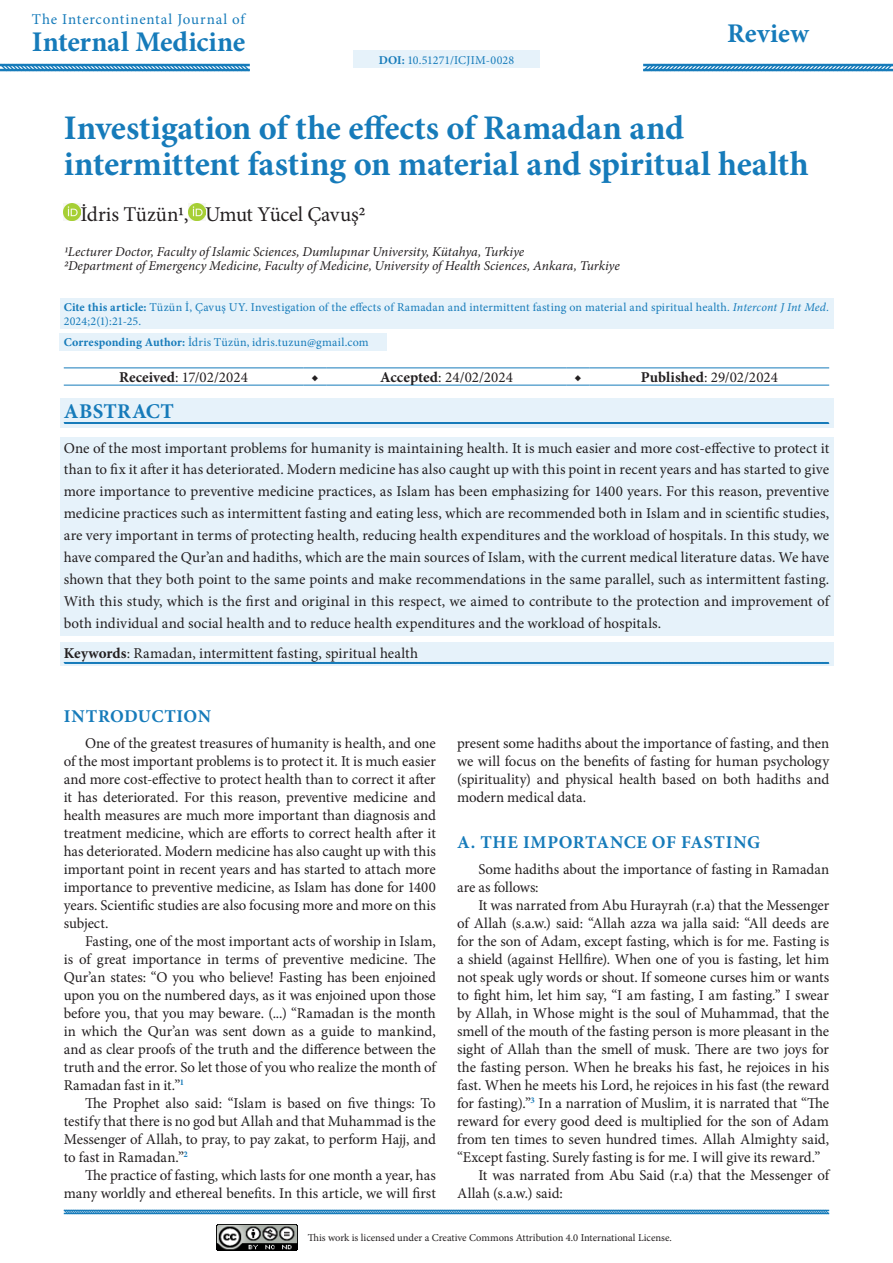
<style>
.page{position:relative;width:893px;height:1263px;background:#fff}
.page>*{position:absolute;margin:0;border:0;box-sizing:border-box;transform-origin:0 0}
.Makale_Başlığı{font:700 34.5px/36px "Minion Pro";letter-spacing:-.005em;color:#167bba}
.t1{font:700 28.5px "Minion Pro";letter-spacing:-.005em;color:#167bba}
.t2{font:700 27px "Minion Pro";letter-spacing:.01em;color:#167bba}
.Yazarlar{font:21px "Minion Pro";letter-spacing:-.015em;color:#231f20}
.Abstract_Başlık{font:700 21px "Minion Pro";letter-spacing:.015em;color:#167bba}
._1__BAŞLIK{font:700 18px "Minion Pro";letter-spacing:.035em;color:#167bba}
._1__BAŞLIK-2{font:700 18px "Minion Pro";letter-spacing:.015em;color:#167bba}
.Ana_metin{font:15px/18px "Minion Pro";color:#231f20;text-align:justify}
.Abstract{font:15px/21.9px "Minion Pro";letter-spacing:.005em;color:#231f20;text-align:justify}
.Table-Figure{font:15px "Minion Pro";color:#231f20}
.Abstract_Keywords{font:15px "Minion Pro";letter-spacing:.02em;color:#231f20}
.t3{font:15px "Minion Pro";letter-spacing:.05em;color:#167bba}
.Table-Figure-2{font:700 15px "Minion Pro";color:#231f20}
.Kurumlar{font:italic 13.5px "Minion Pro";color:#231f20}
.Cite{font:12px/13.5px "Minion Pro";letter-spacing:.02em;color:#167bba}
.t4{font:10.5px "Minion Pro";letter-spacing:-.005em;color:#231f20}
.s1{font-weight:700}
.s2{font-style:italic}
</style>
<div class="page">
<img style="left:216px;top:1225px;width:81px;height:25px">
<svg style="left:63px;top:1209px;width:767px;height:6px;background:#63a6d0"></svg>
<svg style="left:0;top:63px;width:250px;height:9px;background:#5ba2ce"></svg>
<svg style="left:643px;top:63px;width:250px;height:9px;background:#5ba2ce"></svg>
<img style="left:64px;top:204px;width:17px;height:17px">
<img style="left:188px;top:204px;width:17px;height:17px">
<div style="left:60px;top:398px;width:773px;height:30px;background:#e6f2fa"></div>
<hr style="left:63px;top:422px;width:766px;height:2px;background:#167bba">
<div style="left:60px;top:437px;width:773px;height:199px;background:#e6f2fa"></div>
<div style="left:60px;top:643px;width:773px;height:23px;background:#e6f2fa"></div>
<hr style="left:63px;top:662px;width:766px;height:2px;background:#197cbb">
<div style="left:353px;top:51px;width:187px;height:17px;background:#e6f2fa"></div>
<div style="left:60px;top:298px;width:773px;height:31px;background:#e6f2fa"></div>
<div style="left:60px;top:333px;width:327px;height:18px;background:#e6f2fa"></div>
<hr style="left:64px;top:368px;width:239px;height:1px;background:#167bba">
<svg style="left:303px;top:368px;width:24px;height:1px"></svg>
<hr style="left:327px;top:368px;width:239px;height:1px;background:#167bba">
<svg style="left:566px;top:368px;width:24px;height:1px"></svg>
<hr style="left:590px;top:368px;width:239px;height:1px;background:#167bba">
<hr style="left:64px;top:385px;width:239px;height:1px;background:#167bba">
<svg style="left:303px;top:385px;width:24px;height:1px"></svg>
<hr style="left:327px;top:385px;width:239px;height:1px;background:#167bba">
<svg style="left:566px;top:385px;width:24px;height:1px"></svg>
<hr style="left:590px;top:385px;width:239px;height:1px;background:#167bba">
<p class="t3" style="left:32px;top:9px;width:215px">The Intercontinental Journal of</p>
<h2 class="t1" style="left:32px;top:22px;width:215px">Internal Medicine</h2>
<p class="Cite" style="left:379px;top:53px;width:137px"><span class="s1">DOI:</span> 10.51271/ICJIM-0028</p>
<h3 class="t2" style="left:727px;top:14px;width:83px">Review</h3>
<p class="Makale_Başlığı" style="left:64px;top:109px;width:746px">Investigation of the effects of Ramadan and intermittent fasting on material and spiritual health</p>
<p class="Yazarlar" style="left:81px;top:200px;width:287px">İdris Tüzün1, Umut Yücel Çavuş2</p>
<p class="Kurumlar" style="left:64px;top:243px;width:462px">1Lecturer Doctor, Faculty of Islamic Sciences, Dumlupınar University, Kütahya, Turkiye</p>
<p class="Kurumlar" style="left:64px;top:256px;width:558px">2Department of Emergency Medicine, Faculty of Medicine, University of Health Sciences, Ankara, Turkiye</p>
<p class="Cite" style="left:64px;top:301px;width:767px"><span class="s1">Cite this article:</span> Tüzün İ, Çavuş UY. Investigation of the effects of Ramadan and intermittent fasting on material and spiritual health. <span class="s2">Intercont J Int Med.<br></span>2024;2(1):21-25.</p>
<p class="Cite" style="left:64px;top:336px;width:306px"><span class="s1">Corresponding Author:</span> İdris Tüzün, idris.tuzun@gmail.com</p>
<p class="Table-Figure" style="left:119px;top:367px;width:130px"><span class="s1">Received</span>: 17/02/2024</p>
<p class="Table-Figure-2" style="left:311px;top:367px;width:9px">◆</p>
<p class="Table-Figure" style="left:380px;top:367px;width:134px"><span class="s1">Accepted</span>: 24/02/2024</p>
<p class="Table-Figure-2" style="left:574px;top:367px;width:9px">◆</p>
<p class="Table-Figure" style="left:641px;top:367px;width:139px"><span class="s1">Published</span>: 29/02/2024</p>
<p class="Abstract_Başlık" style="left:64px;top:396px;width:112px">ABSTRACT</p>
<p class="Abstract" style="left:64px;top:437px;width:767px">One of the most important problems for humanity is maintaining health. It is much easier and more cost-effective to protect it than to fix it after it has deteriorated. Modern medicine has also caught up with this point in recent years and has started to give more importance to preventive medicine practices, as Islam has been emphasizing for 1400 years. For this reason, preventive medicine practices such as intermittent fasting and eating less, which are recommended both in Islam and in scientific studies, are very important in terms of protecting health, reducing health expenditures and the workload of hospitals. In this study, we have compared the Qur’an and hadiths, which are the main sources of Islam, with the current medical literature datas. We have shown that they both point to the same points and make recommendations in the same parallel, such as intermittent fasting.<br>With this study, which is the first and original in this respect, we aimed to contribute to the protection and improvement of both individual and social health and to reduce health expenditures and the workload of hospitals.</p>
<p class="Abstract_Keywords" style="left:64px;top:643px;width:356px"><span class="s1">Keywords</span>: Ramadan, intermittent fasting, spiritual health</p>
<p class="_1__BAŞLIK-2" style="left:64px;top:704px;width:149px">INTRODUCTION</p>
<p class="Ana_metin" style="left:64px;top:734px;width:374px;text-indent:21px">One of the greatest treasures of humanity is health, and one of the most important problems is to protect it. It is much easier and more cost-effective to protect health than to correct it after it has deteriorated. For this reason, preventive medicine and health measures are much more important than diagnosis and treatment medicine, which are efforts to correct health after it has deteriorated. Modern medicine has also caught up with this important point in recent years and has started to attach more importance to preventive medicine, as Islam has done for 1400 years. Scientific studies are also focusing more and more on this subject.</p>
<p class="Ana_metin" style="left:64px;top:932px;width:374px;text-indent:21px">Fasting, one of the most important acts of worship in Islam, is of great importance in terms of preventive medicine. The Qur’an states: “O you who believe! Fasting has been enjoined upon you on the numbered days, as it was enjoined upon those before you, that you may beware. (...) “Ramadan is the month in which the Qur’an was sent down as a guide to mankind, and as clear proofs of the truth and the difference between the truth and the error. So let those of you who realize the month of Ramadan fast in it.”<sup>1</sup></p>
<p class="Ana_metin" style="left:64px;top:1094px;width:374px;text-indent:21px">The Prophet also said: “Islam is based on five things: To testify that there is no god but Allah and that Muhammad is the Messenger of Allah, to pray, to pay zakat, to perform Hajj, and to fast in Ramadan.”<sup>2</sup></p>
<p class="Ana_metin" style="left:64px;top:1166px;width:374px;text-align:right">The practice of fasting, which lasts for one month a year, has many worldly and ethereal benefits. In this article, we will first</p>
<p class="Ana_metin" style="left:457px;top:734px;width:374px">present some hadiths about the importance of fasting, and then we will focus on the benefits of fasting for human psychology (spirituality) and physical health based on both hadiths and modern medical data.</p>
<p class="_1__BAŞLIK" style="left:457px;top:830px;width:304px">A. THE IMPORTANCE OF FASTING</p>
<p class="Ana_metin" style="left:457px;top:860px;width:374px;text-indent:21px">Some hadiths about the importance of fasting in Ramadan are as follows:</p>
<p class="Ana_metin" style="left:457px;top:896px;width:374px;text-indent:21px">It was narrated from Abu Hurayrah (r.a) that the Messenger of Allah (s.a.w.) said: “Allah azza wa jalla said: “All deeds are for the son of Adam, except fasting, which is for me. Fasting is a shield (against Hellfire). When one of you is fasting, let him not speak ugly words or shout. If someone curses him or wants to fight him, let him say, “I am fasting, I am fasting.” I swear by Allah, in Whose might is the soul of Muhammad, that the smell of the mouth of the fasting person is more pleasant in the sight of Allah than the smell of musk. There are two joys for the fasting person. When he breaks his fast, he rejoices in his fast. When he meets his Lord, he rejoices in his fast (the reward for fasting).”<sup>3</sup> In a narration of Muslim, it is narrated that “The reward for every good deed is multiplied for the son of Adam from ten times to seven hundred times. Allah Almighty said, “Except fasting. Surely fasting is for me. I will give its reward.”</p>
<p class="Ana_metin" style="left:457px;top:1166px;width:374px;text-indent:21px">It was narrated from Abu Said (r.a) that the Messenger of<br>Allah (s.a.w.) said:</p>
<p class="t4" style="left:308px;top:1231px;width:366px">This work is licensed under a Creative Commons Attribution 4.0 International License.</p>
</div>
